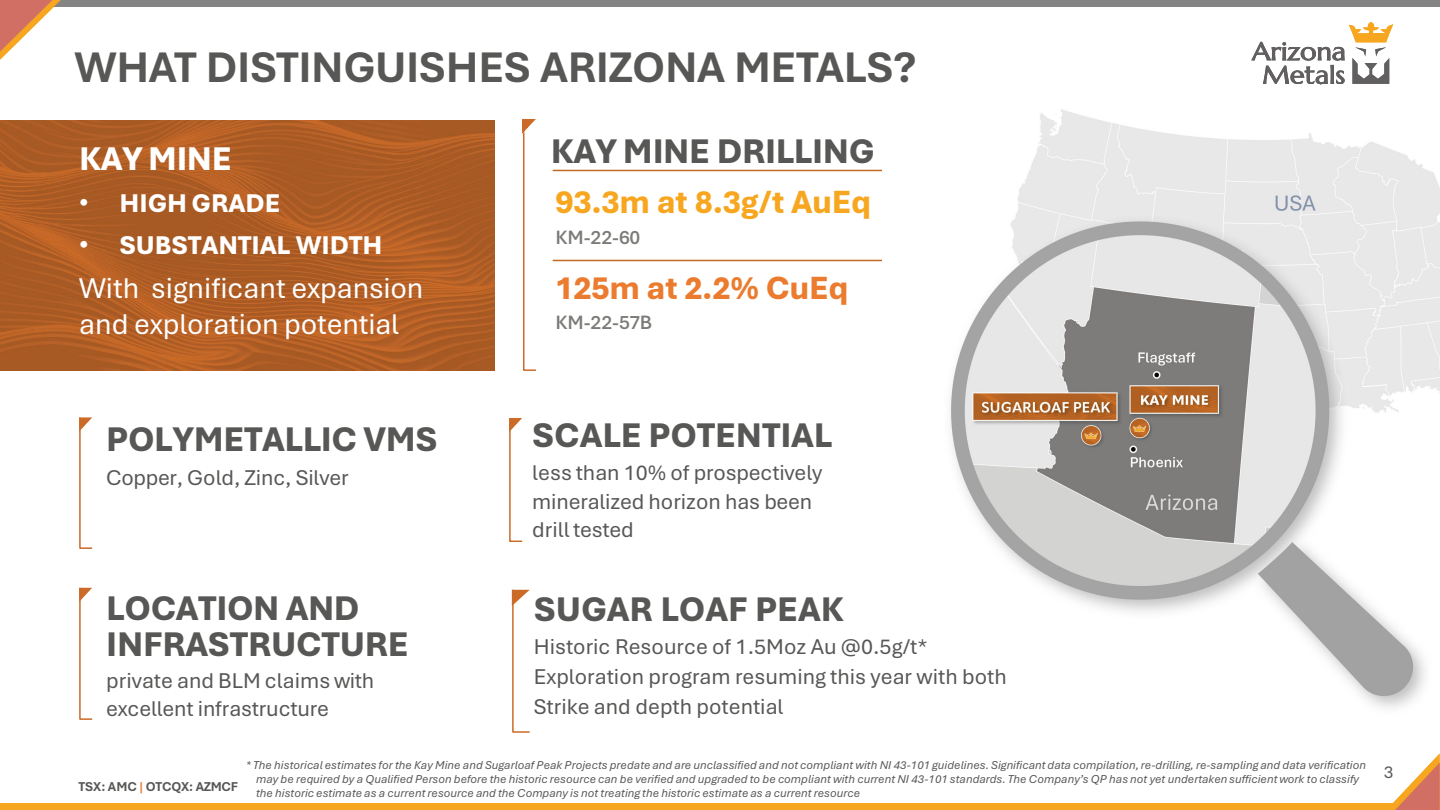
<style>
.page{position:relative;width:1440px;height:810px;background:#fff}
.page>*{position:absolute;margin:0;border:0;box-sizing:border-box;transform-origin:0 0}
.t1{font:700 45px "Aptos";letter-spacing:-.01em;color:#575756}
.t2{font:800 36px/36px "Aptos";letter-spacing:-.005em;color:#575756}
.t3{font:800 34.5px "Aptos";letter-spacing:-.01em;color:#fff}
.t4{font:800 33.9px "Aptos";color:#f7a61f}
.t5{font:800 33.9px "Aptos";color:#eb7c2f}
.t6{font:30px "Aptos";letter-spacing:-.005em;color:#fff}
.t7{font:800 27px "Aptos";letter-spacing:-.005em;color:#fff}
.t8{font:22.5px/28.7px "Aptos";letter-spacing:-.005em;color:#575756}
.t9{font:600 20.4px "Aptos";letter-spacing:-.005em;color:#7b7b78}
.t10{font:18px "Aptos";color:#585756}
.t11{font:700 13.5px "Aptos";letter-spacing:-.015em;color:#575756}
.t12{font:italic 12px/14.4px "Aptos";color:#585756}
.s1{font-family:"Arial";font-weight:400}
.s2{color:#eb7c2f}
</style>
<div class="page">
<img style="left:950px;top:109px;width:490px;height:599px">
<img style="left:1px;top:120px;width:493px;height:251px">
<svg style="left:79px;top:587px;width:14px;height:133px"></svg>
<svg style="left:79px;top:417px;width:14px;height:132px"></svg>
<svg style="left:509px;top:417px;width:14px;height:125px"></svg>
<svg style="left:522px;top:119px;width:14px;height:252px"></svg>
<img style="left:523px;top:120px;width:13px;height:14px">
<svg style="left:1252px;top:22px;width:141px;height:62px"></svg>
<div style="left:0;top:0;width:1440px;height:6px;background:#858484"></div>
<svg style="left:0;top:0;width:61px;height:60px"></svg>
<div style="left:0;top:804px;width:1440px;height:6px;background:#f7a61f"></div>
<svg style="left:1386px;top:754px;width:54px;height:56px"></svg>
<hr style="left:553px;top:170px;width:329px;height:1px;background:#c36921">
<hr style="left:553px;top:260px;width:329px;height:1px;background:#c36921">
<svg style="left:511px;top:589px;width:19px;height:144px"></svg>
<h2 class="t1" style="left:74px;top:37px;width:843px">WHAT DISTINGUISHES ARIZONA METALS?</h2>
<p class="t3" style="left:79px;top:136px;width:154px">KAY MINE</p>
<p class="t7" style="left:79px;top:185px;width:203px"><span class="s1">•</span> HIGH GRADE</p>
<p class="t7" style="left:79px;top:226px;width:305px"><span class="s1">•</span> SUBSTANTIAL WIDTH</p>
<p class="t6" style="left:79px;top:267px;width:346px">With significant expansion</p>
<p class="t6" style="left:79px;top:303px;width:321px">and exploration potential</p>
<p class="t2" style="left:551px;top:132px;width:325px">KAY MINE DRILLING</p>
<p class="t4" style="left:555px;top:179px;width:317px">93.3m at 8.3g/t AuEq</p>
<p class="t9" style="left:555px;top:223px;width:87px">KM-22-60</p>
<p class="t5" style="left:555px;top:265px;width:295px">125m at 2.2% CuEq</p>
<p class="t9" style="left:555px;top:308px;width:99px">KM-22-57B</p>
<p class="t2" style="left:106px;top:420px;width:333px">POLYMETALLIC VMS</p>
<p class="t8" style="left:106px;top:462px;width:244px">Copper, Gold, Zinc, Silver</p>
<p class="t2" style="left:532px;top:416px;width:302px">SCALE POTENTIAL</p>
<p class="t8" style="left:532px;top:457px;width:292px">less than 10% of prospectively mineralized horizon has been drill tested</p>
<p class="t2" style="left:106px;top:589px;width:304px">LOCATION AND<br>INFRASTRUCTURE</p>
<p class="t8" style="left:106px;top:665px;width:269px">private and BLM claims with excellent infrastructure</p>
<h2 class="t2" style="left:534px;top:590px;width:312px">SUGAR LOAF PEAK</h2>
<h3 class="t8" style="left:534px;top:631px;width:475px;line-height:30px">Historic Resource of 1.5Moz Au @0.5g/t*<br>Exploration program resuming this year with both<br>Strike and depth potential</h3>
<p class="t11" style="left:78px;top:778px;width:161px">TSX: AMC <span class="s2">|</span> OTCQX: AZMCF</p>
<p class="t12" style="left:256px;top:757px;width:1112px;text-indent:-10px">* The historical estimates for the Kay Mine and Sugarloaf Peak Projects predate and are unclassified and not compliant with NI 43-101 guidelines. Significant data compilation, re-drilling, re-sampling and data verification may be required by a Qualified Person before the historic resource can be verified and upgraded to be compliant with current NI 43-101 standards. The Company’s QP has not yet undertaken sufficient work to classify the historic estimate as a current resource and the Company is not treating the historic estimate as a current resource</p>
<h3 class="t10" style="left:1384px;top:760px;width:11px">3</h3>
</div>
